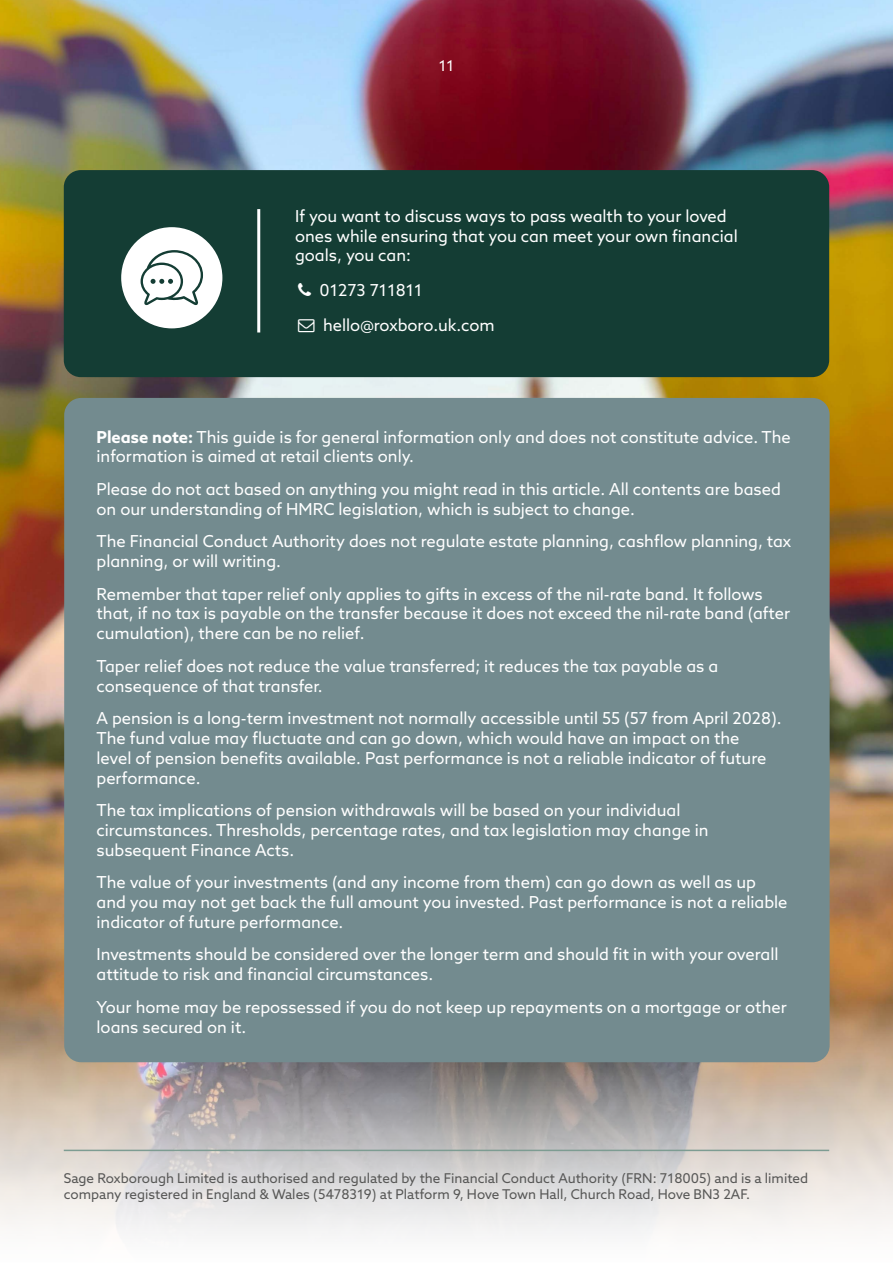
<style>
.page{position:relative;width:893px;height:1263px;background:#fff}
.page>*{position:absolute;margin:0;border:0;box-sizing:border-box;transform-origin:0 0}
.t1{font:16.5px/19.8px "Azo Sans";color:#fff}
.t2{font:15px "Azo Sans";color:#fff}
.t3{font:13.5px/16.2px "Azo Sans";color:#575756}
.s1{font-weight:700}
</style>
<div class="page">
<img style="left:0;top:0;width:893px;height:1001px">
<div style="left:64px;top:170px;width:765px;height:207px;background:#143d34;border-radius:17px"></div>
<hr style="left:257px;top:209px;width:3px;height:123px;background:#fff">
<div style="left:121px;top:227px;width:101px;height:101px;background:#fff;border-radius:50%"></div>
<svg style="left:141px;top:250px;width:62px;height:55px"></svg>
<svg style="left:0;top:1001px;width:893px;height:233px;background:#c9c2bd"></svg>
<div style="left:64px;top:398px;width:766px;height:664px;background:#738b8f;border-radius:17px"></div>
<hr style="left:64px;top:1150px;width:765px;height:1px;background:#7d9c92">
<p class="t2" style="left:439px;top:56px;width:17px">11</p>
<p class="t1" style="left:295px;top:206px;width:444px">If you want to discuss ways to pass wealth to your loved ones while ensuring that you can meet your own financial goals, you can:</p>
<p class="t1" style="left:319px;top:280px;width:104px">01273 711811</p>
<p class="t1" style="left:323px;top:315px;width:173px">hello@roxboro.uk.com</p>
<p class="t1" style="left:97px;top:427px;width:696px"><span class="s1">Please note:</span> This guide is for general information only and does not constitute advice. The information is aimed at retail clients only.</p>
<p class="t1" style="left:97px;top:479px;width:686px">Please do not act based on anything you might read in this article. All contents are based on our understanding of HMRC legislation, which is subject to change.</p>
<p class="t1" style="left:97px;top:531px;width:696px">The Financial Conduct Authority does not regulate estate planning, cashflow planning, tax planning, or will writing.</p>
<p class="t1" style="left:97px;top:584px;width:695px">Remember that taper relief only applies to gifts in excess of the nil-rate band. It follows that, if no tax is payable on the transfer because it does not exceed the nil-rate band (after cumulation), there can be no relief.</p>
<p class="t1" style="left:97px;top:656px;width:623px">Taper relief does not reduce the value transferred; it reduces the tax payable as a consequence of that transfer.</p>
<p class="t1" style="left:97px;top:708px;width:687px">A pension is a long-term investment not normally accessible until 55 (57 from April 2028).<br>The fund value may fluctuate and can go down, which would have an impact on the<br>level of pension benefits available. Past performance is not a reliable indicator of future performance.</p>
<p class="t1" style="left:97px;top:800px;width:614px">The tax implications of pension withdrawals will be based on your individual circumstances. Thresholds, percentage rates, and tax legislation may change in subsequent Finance Acts.</p>
<p class="t1" style="left:97px;top:872px;width:693px">The value of your investments (and any income from them) can go down as well as up and you may not get back the full amount you invested. Past performance is not a reliable indicator of future performance.</p>
<p class="t1" style="left:97px;top:944px;width:683px">Investments should be considered over the longer term and should fit in with your overall attitude to risk and financial circumstances.</p>
<p class="t1" style="left:97px;top:997px;width:692px">Your home may be repossessed if you do not keep up repayments on a mortgage or other loans secured on it.</p>
<p class="t3" style="left:64px;top:1169px;width:746px">Sage Roxborough Limited is authorised and regulated by the Financial Conduct Authority (FRN: 718005) and is a limited company registered in England &amp; Wales (5478319) at Platform 9, Hove Town Hall, Church Road, Hove BN3 2AF.</p>
</div>
